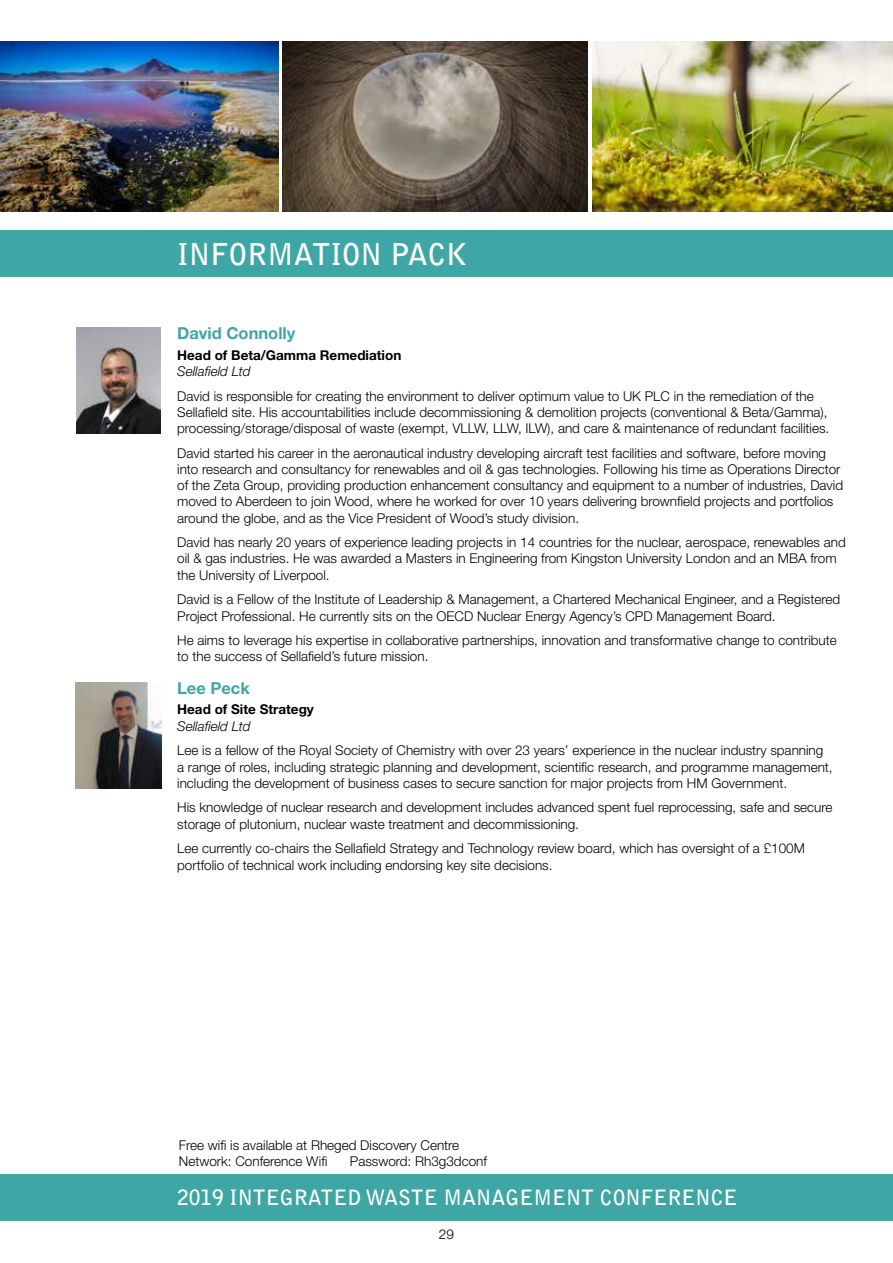
<style>
.page{position:relative;width:893px;height:1263px;background:#fff}
.page>*{position:absolute;margin:0;border:0;box-sizing:border-box;transform-origin:0 0}
.t1{font:700 30px "Bell Gothic Std";color:#fff}
.t2{font:700 21px "Bell Gothic Std";color:#fff}
.t3{font:700 16.5px "Helvetica Neue LT Std";color:#3ea7a5}
.t4{font:300 13.5px/16.2px "Helvetica Neue LT Std";color:#000}
.t5{font:700 13.5px "Helvetica Neue LT Std";color:#000}
.t6{font:italic 300 13.5px "Helvetica Neue LT Std";color:#000}
</style>
<div class="page">
<div style="left:0;top:1174px;width:893px;height:46px;background:#3ea7a5"></div>
<img style="left:283px;top:42px;width:305px;height:169px">
<img style="left:592px;top:42px;width:301px;height:169px">
<div style="left:0;top:230px;width:893px;height:47px;background:#3ea7a5"></div>
<img style="left:0;top:42px;width:279px;height:169px">
<img style="left:76px;top:327px;width:85px;height:106px">
<img style="left:76px;top:682px;width:85px;height:106px">
<h1 class="t1" style="left:177px;top:236px;width:291px">INFORMATION PACK</h1>
<p class="t3" style="left:177px;top:323px;width:120px">David Connolly</p>
<p class="t5" style="left:177px;top:346px;width:226px">Head of Beta/Gamma Remediation</p>
<p class="t6" style="left:177px;top:363px;width:75px">Sellafield Ltd</p>
<p class="t4" style="left:177px;top:387px;width:654px">David is responsible for creating the environment to deliver optimum value to UK PLC in the remediation of the<br>Sellafield site. His accountabilities include decommissioning &amp; demolition projects (conventional &amp; Beta/Gamma), processing/storage/disposal of waste (exempt, VLLW, LLW, ILW), and care &amp; maintenance of redundant facilities.</p>
<p class="t4" style="left:177px;top:444px;width:667px">David started his career in the aeronautical industry developing aircraft test facilities and software, before moving into research and consultancy for renewables and oil &amp; gas technologies. Following his time as Operations Director of the Zeta Group, providing production enhancement consultancy and equipment to a number of industries, David moved to Aberdeen to join Wood, where he worked for over 10 years delivering brownfield projects and portfolios around the globe, and as the Vice President of Wood’s study division.</p>
<p class="t4" style="left:177px;top:534px;width:670px">David has nearly 20 years of experience leading projects in 14 countries for the nuclear, aerospace, renewables and oil &amp; gas industries. He was awarded a Masters in Engineering from Kingston University London and an MBA from the University of Liverpool.</p>
<p class="t4" style="left:177px;top:591px;width:664px">David is a Fellow of the Institute of Leadership &amp; Management, a Chartered Mechanical Engineer, and a Registered<br>Project Professional. He currently sits on the OECD Nuclear Energy Agency’s CPD Management Board.</p>
<p class="t4" style="left:177px;top:632px;width:661px">He aims to leverage his expertise in collaborative partnerships, innovation and transformative change to contribute to the success of Sellafield’s future mission.</p>
<p class="t3" style="left:177px;top:678px;width:74px">Lee Peck</p>
<p class="t5" style="left:177px;top:701px;width:138px">Head of Site Strategy</p>
<p class="t6" style="left:177px;top:718px;width:75px">Sellafield Ltd</p>
<p class="t4" style="left:177px;top:742px;width:657px">Lee is a fellow of the Royal Society of Chemistry with over 23 years’ experience in the nuclear industry spanning a range of roles, including strategic planning and development, scientific research, and programme management, including the development of business cases to secure sanction for major projects from HM Government.</p>
<p class="t4" style="left:177px;top:799px;width:657px">His knowledge of nuclear research and development includes advanced spent fuel reprocessing, safe and secure storage of plutonium, nuclear waste treatment and decommissioning.</p>
<p class="t4" style="left:177px;top:840px;width:629px">Lee currently co-chairs the Sellafield Strategy and Technology review board, which has oversight of a £100M portfolio of technical work including endorsing key site decisions.</p>
<p class="t4" style="left:179px;top:1136px;width:282px">Free wifi is available at Rheged Discovery Centre<br>Network: Conference Wifi</p>
<p class="t4" style="left:350px;top:1153px;width:139px">Password: Rh3g3dconf</p>
<h2 class="t2" style="left:177px;top:1184px;width:562px">2019 INTEGRATED WASTE MANAGEMENT CONFERENCE</h2>
<p class="t4" style="left:439px;top:1225px;width:17px">29</p>
</div>
